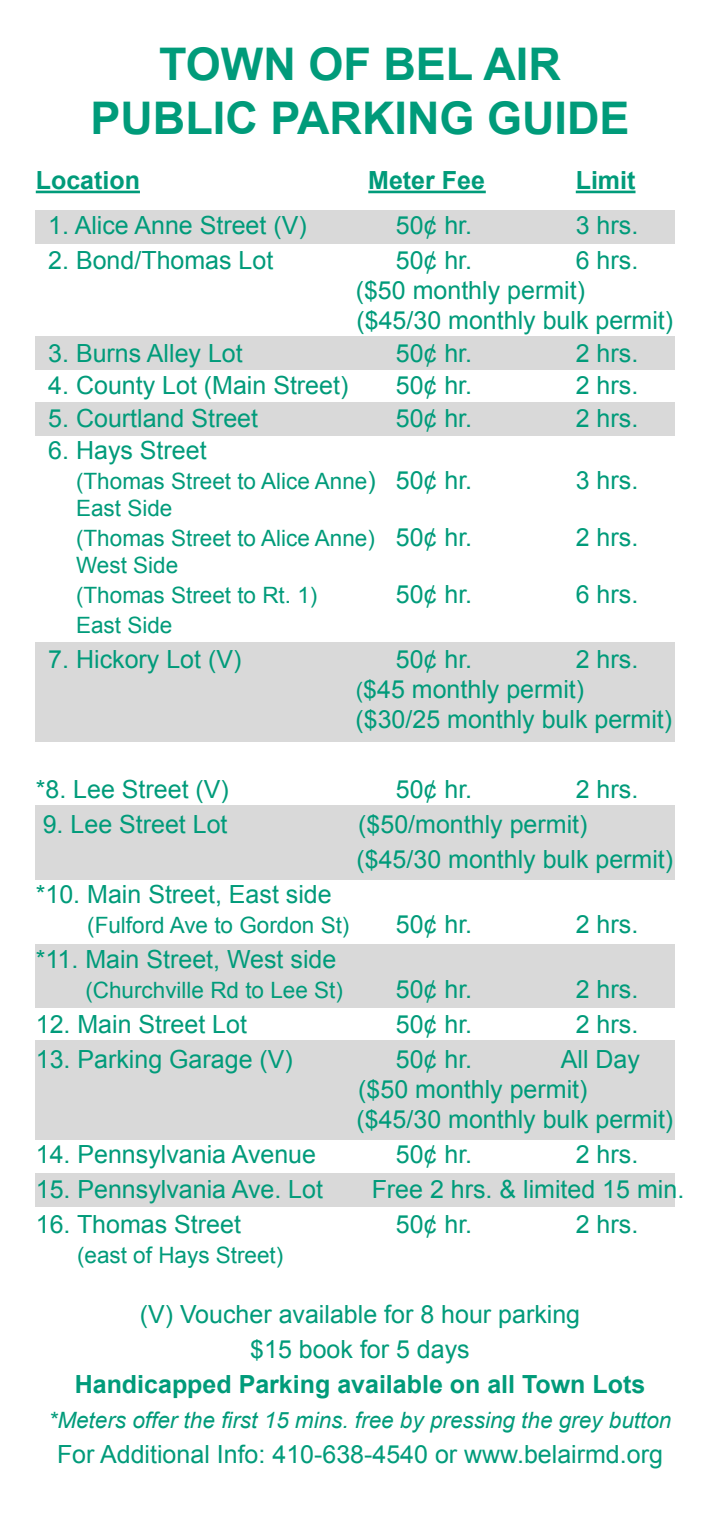
<style>
.page{position:relative;width:720px;height:1530px;background:#fff}
.page>*{position:absolute;margin:0;border:0;box-sizing:border-box;transform-origin:0 0}
.t1{font:700 45px/54px "Arial";color:#009b7a;text-align:center}
.t2{font:25px/30px "Arial";color:#009b7a}
.t3{font:700 25px "Arial";color:#009b7a}
.t4{font:22.5px/30px "Arial";color:#009b7a}
.t5{font:italic 22.5px "Arial";color:#009b7a}
.s1{font-size:25px}
.s2{font-size:22.5px}
</style>
<div class="page">
<div style="left:36px;top:336px;width:639px;height:34px;background:#d9d9d9"></div>
<div style="left:36px;top:210px;width:639px;height:34px;background:#d9d9d9"></div>
<div style="left:36px;top:402px;width:639px;height:34px;background:#d9d9d9"></div>
<div style="left:36px;top:642px;width:639px;height:99px;background:#d9d9d9"></div>
<div style="left:36px;top:805px;width:639px;height:74px;background:#d9d9d9"></div>
<div style="left:36px;top:944px;width:639px;height:64px;background:#d9d9d9"></div>
<div style="left:36px;top:1041px;width:639px;height:99px;background:#d9d9d9"></div>
<div style="left:36px;top:1173px;width:639px;height:33px;background:#d9d9d9"></div>
<hr style="left:36px;top:191px;width:104px;height:2px;background:#009b7a">
<hr style="left:368px;top:191px;width:118px;height:2px;background:#009b7a">
<hr style="left:576px;top:191px;width:60px;height:2px;background:#009b7a">
<h1 class="t1" style="left:90px;top:37px;width:541px">TOWN OF BEL AIR<br>PUBLIC PARKING GUIDE</h1>
<p class="t3" style="left:36px;top:166px;width:106px">Location</p>
<p class="t3" style="left:368px;top:166px;width:118px">Meter Fee</p>
<p class="t3" style="left:576px;top:166px;width:61px">Limit</p>
<p class="t2" style="left:48px;top:211px;width:260px">1. Alice Anne Street (V)</p>
<p class="t2" style="left:396px;top:211px;width:78px">50¢ hr.</p>
<p class="t2" style="left:576px;top:211px;width:64px">3 hrs.</p>
<p class="t2" style="left:48px;top:246px;width:227px">2. Bond/Thomas Lot</p>
<p class="t2" style="left:396px;top:246px;width:78px">50¢ hr.</p>
<p class="t2" style="left:356px;top:246px;width:319px;text-indent:220px">6 hrs. ($50 monthly permit) ($45/30 monthly bulk permit)</p>
<p class="t2" style="left:48px;top:338px;width:196px">3. Burns Alley Lot</p>
<p class="t2" style="left:396px;top:338px;width:78px">50¢ hr.</p>
<p class="t2" style="left:576px;top:338px;width:64px">2 hrs.</p>
<p class="t2" style="left:48px;top:371px;width:302px">4. County Lot (Main Street)</p>
<p class="t2" style="left:396px;top:371px;width:78px">50¢ hr.</p>
<p class="t2" style="left:576px;top:371px;width:64px">2 hrs.</p>
<p class="t2" style="left:48px;top:403px;width:211px">5. Courtland Street</p>
<p class="t2" style="left:396px;top:403px;width:78px">50¢ hr.</p>
<p class="t2" style="left:576px;top:403px;width:64px">2 hrs.</p>
<p class="t2" style="left:48px;top:436px;width:160px">6. Hays Street</p>
<p class="t4" style="left:76px;top:466px;width:398px">(Thomas Street to Alice Anne<span class="s1">) 50¢ hr.</span></p>
<p class="t2" style="left:576px;top:466px;width:64px">3 hrs.</p>
<p class="t4" style="left:76px;top:493px;width:398px">East Side<br>(Thomas Street to Alice Anne) <span class="s1">50¢ hr.</span></p>
<p class="t2" style="left:576px;top:523px;width:64px">2 hrs.</p>
<p class="t4" style="left:76px;top:550px;width:243px">West Side<br>(Thomas Street to Rt. 1)</p>
<p class="t2" style="left:396px;top:580px;width:78px">50¢ hr.</p>
<p class="t2" style="left:576px;top:580px;width:64px">6 hrs.</p>
<p class="t4" style="left:76px;top:610px;width:98px">East Side</p>
<p class="t2" style="left:48px;top:645px;width:195px">7. Hickory Lot (V)</p>
<p class="t2" style="left:396px;top:645px;width:78px">50¢ hr.</p>
<p class="t2" style="left:355px;top:645px;width:318px;text-indent:220px">2 hrs. <span class="s2">(</span>$45 monthly permit) ($30/25 monthly bulk permit)</p>
<p class="t2" style="left:36px;top:775px;width:195px">*8. Lee Street (V)</p>
<p class="t2" style="left:396px;top:775px;width:78px">50¢ hr.</p>
<p class="t2" style="left:576px;top:775px;width:64px">2 hrs.</p>
<p class="t2" style="left:43px;top:810px;width:186px">9. Lee Street Lot</p>
<p class="t2" style="left:356px;top:807px;width:318px;line-height:35px">($50/monthly permit) ($45/30 monthly bulk permit)</p>
<p class="t2" style="left:36px;top:880px;width:297px">*10. Main Street, East side</p>
<p class="t4" style="left:87px;top:910px;width:264px">(Fulford Ave to Gordon St)</p>
<p class="t2" style="left:396px;top:910px;width:78px">50¢ hr.</p>
<p class="t2" style="left:576px;top:910px;width:64px">2 hrs.</p>
<p class="t2" style="left:36px;top:945px;width:302px">*11. Main Street, West side</p>
<p class="t4" style="left:85px;top:975px;width:259px">(Churchville Rd to Lee St)</p>
<p class="t2" style="left:396px;top:975px;width:78px">50¢ hr.</p>
<p class="t2" style="left:576px;top:975px;width:64px">2 hrs.</p>
<p class="t2" style="left:36px;top:1010px;width:213px">12. Main Street Lot</p>
<p class="t2" style="left:396px;top:1010px;width:78px">50¢ hr.</p>
<p class="t2" style="left:576px;top:1010px;width:64px">2 hrs.</p>
<p class="t2" style="left:36px;top:1045px;width:259px">13. Parking Garage (V)</p>
<p class="t2" style="left:396px;top:1045px;width:78px">50¢ hr.</p>
<p class="t2" style="left:357px;top:1045px;width:318px;text-indent:204px">All Day ($50 monthly permit) ($45/30 monthly bulk permit)</p>
<p class="t2" style="left:36px;top:1140px;width:282px">14. Pennsylvania Avenue</p>
<p class="t2" style="left:396px;top:1140px;width:78px">50¢ hr.</p>
<p class="t2" style="left:576px;top:1140px;width:64px">2 hrs.</p>
<p class="t2" style="left:36px;top:1175px;width:289px">15. Pennsylvania Ave. Lot</p>
<p class="t2" style="left:372px;top:1175px;width:314px">Free 2 hrs. &amp; limited 15 min.</p>
<p class="t2" style="left:36px;top:1210px;width:207px">16. Thomas Street</p>
<p class="t2" style="left:396px;top:1210px;width:78px">50¢ hr.</p>
<p class="t2" style="left:576px;top:1210px;width:64px">2 hrs.</p>
<p class="t4" style="left:77px;top:1240px;width:208px">(east of Hays Street)</p>
<p class="t2" style="left:140px;top:1297px;width:442px;line-height:35px;text-align:center">(V) Voucher available for 8 hour parking $15 book for 5 days</p>
<p class="t3" style="left:75px;top:1370px;width:572px">Handicapped Parking available on all Town Lots</p>
<p class="t5" style="left:49px;top:1408px;width:624px">*Meters offer the first 15 mins. free by pressing the grey button</p>
<p class="t2" style="left:57px;top:1440px;width:607px">For Additional Info: 410-638-4540 or www.belairmd.org</p>
</div>
